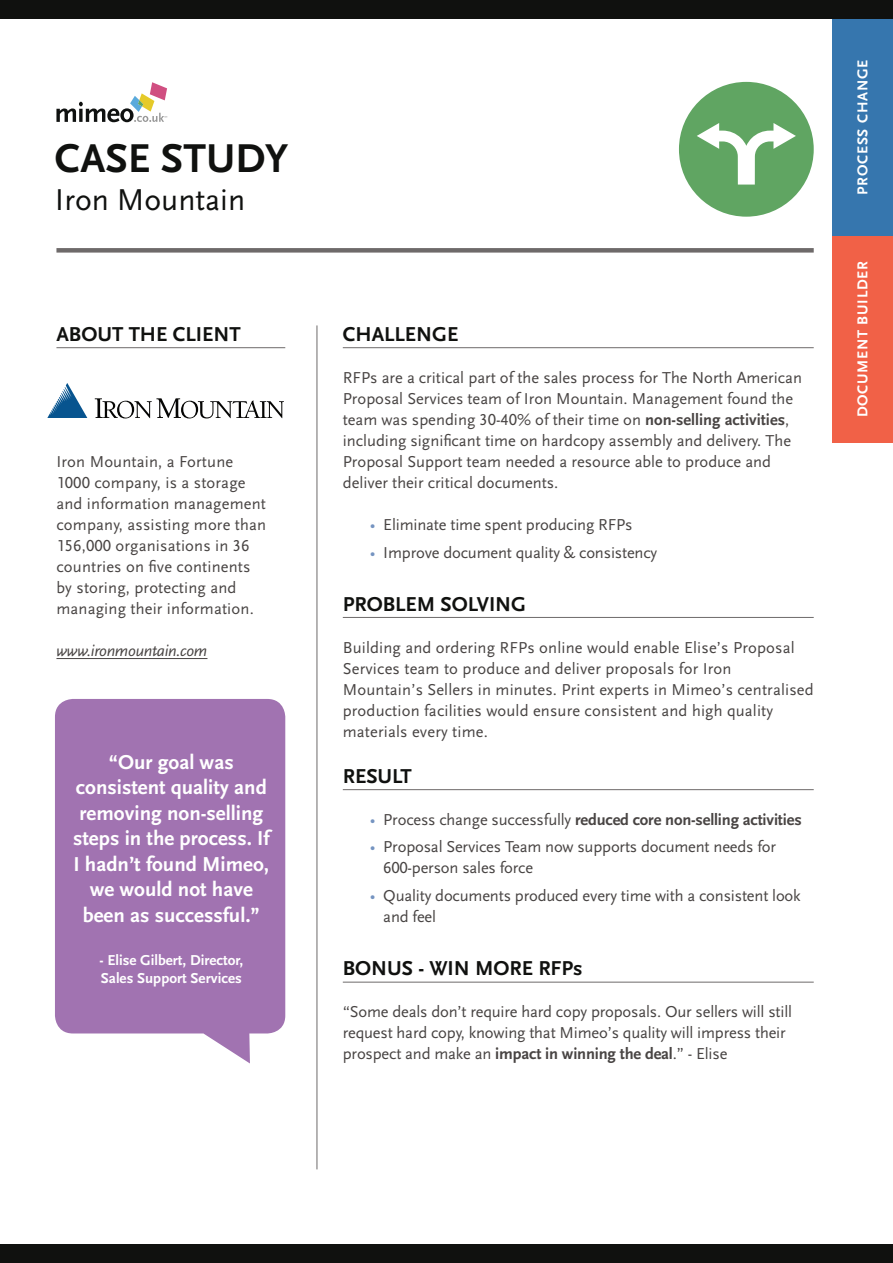
<style>
.page{position:relative;width:893px;height:1263px;background:#fff}
.page>*{position:absolute;margin:0;border:0;box-sizing:border-box;transform-origin:0 0}
.Case_Study_title{font:700 42px "Scala Sans LF";color:#10110f}
.Case_Study_-_Company{font:31.5px "Scala Sans LF";color:#10110f}
.Quote_text{font:700 21px/25.5px "Scala Sans LF";color:#fff;text-align:center}
.Body_Header{font:700 21px "Scala Sans LF";color:#10110f}
.Body_Text{font:16.5px/21px "Scala Sans LF";color:#484443}
.t1{font:700 16.5px "Scala Sans LF";letter-spacing:-.01em;color:#484443}
.Body_Text-2{font:italic 16.5px "Scala Sans LF";letter-spacing:-.02em;color:#484443}
.Quote_Person{font:700 15px/18px "Scala Sans LF";color:#fff}
.Tab_Text{font:700 15px "Scala Sans LF";letter-spacing:.05em;color:#fff}
.s1{font-weight:700}
.s2{color:#7594c1}
.s3{font-weight:400;color:#7594c1}
.s4{font-weight:400}
</style>
<div class="page">
<div style="left:832px;top:236px;width:61px;height:207px;background:#f16147"></div>
<div style="left:56px;top:248px;width:758px;height:5px;background:#6e6a6a"></div>
<hr style="left:317px;top:325px;width:1px;height:844px;background:#6e6a6a">
<hr style="left:343px;top:347px;width:471px;height:1px;background:#6e6a6a">
<hr style="left:343px;top:617px;width:471px;height:1px;background:#6e6a6a">
<hr style="left:343px;top:789px;width:471px;height:1px;background:#6e6a6a">
<hr style="left:343px;top:982px;width:471px;height:1px;background:#6e6a6a">
<hr style="left:56px;top:347px;width:229px;height:1px;background:#6e6a6a">
<hr style="left:56px;top:658px;width:151px;height:1px;background:#484443">
<svg style="left:55px;top:699px;width:230px;height:364px;background:#a87db6"></svg>
<div style="left:679px;top:82px;width:135px;height:135px;background:#60a562;border-radius:50%"></div>
<svg style="left:697px;top:123px;width:99px;height:62px"></svg>
<svg style="left:95px;top:398px;width:189px;height:20px"></svg>
<svg style="left:47px;top:383px;width:40px;height:35px"></svg>
<div style="left:832px;top:19px;width:61px;height:217px;background:#3676ae"></div>
<div style="left:0;top:0;width:893px;height:19px;background:#10110f"></div>
<div style="left:0;top:1244px;width:893px;height:19px;background:#10110f"></div>
<svg style="left:56px;top:82px;width:111px;height:40px"></svg>
<p class="Case_Study_title" style="left:55px;top:133px;width:235px">CASE STUDY</p>
<p class="Case_Study_-_Company" style="left:55px;top:181px;width:192px">Iron Mountain</p>
<p class="Body_Header" style="left:56px;top:321px;width:186px">ABOUT THE CLIENT</p>
<p class="Body_Text" style="left:56px;top:451px;width:211px">Iron Mountain, a Fortune<br>1000 company, is a storage and information management company, assisting more than<br>156,000 organisations in 36 countries on five continents by storing, protecting and managing their information.</p>
<p class="Body_Text-2" style="left:56px;top:641px;width:153px">www.ironmountain.com</p>
<p class="Quote_text" style="left:73px;top:749px;width:198px">“Our goal was consistent quality and removing non-selling steps in the process. If<br>I hadn’t found Mimeo, we would not have been as successful.”</p>
<p class="Quote_Person" style="left:99px;top:951px;width:145px">- Elise Gilbert, Director,<br>Sales Support Services</p>
<p class="Body_Header" style="left:343px;top:321px;width:117px">CHALLENGE</p>
<p class="Body_Text" style="left:343px;top:367px;width:461px">RFPs are a critical part of the sales process for The North American Proposal Services team of Iron Mountain. Management found the team was spending 30-40% of their time on <span class="s1">non-selling activities</span>, including significant time on hardcopy assembly and delivery. The Proposal Support team needed a resource able to produce and deliver their critical documents.</p>
<p class="Body_Text" style="left:370px;top:514px;width:264px"><span class="s2">•</span> Eliminate time spent producing RFPs</p>
<p class="Body_Text" style="left:370px;top:542px;width:289px"><span class="s2">•</span> Improve document quality &amp; consistency</p>
<p class="Body_Header" style="left:343px;top:591px;width:185px">PROBLEM SOLVING</p>
<p class="Body_Text" style="left:343px;top:637px;width:472px">Building and ordering RFPs online would enable Elise’s Proposal Services team to produce and deliver proposals for Iron Mountain’s Sellers in minutes. Print experts in Mimeo’s centralised production facilities would ensure consistent and high quality materials every time.</p>
<p class="Body_Header" style="left:343px;top:763px;width:71px">RESULT</p>
<p class="t1" style="left:370px;top:809px;width:433px"><span class="s3">•</span> <span class="s4">Process change successfully</span> reduced core non-selling activities</p>
<p class="Body_Text" style="left:383px;top:837px;width:394px;text-indent:-14px"><span class="s2">•</span> Proposal Services Team now supports document needs for<br>600-person sales force</p>
<p class="Body_Text" style="left:383px;top:885px;width:419px;text-indent:-14px"><span class="s2">•</span> Quality documents produced every time with a consistent look and feel</p>
<p class="Body_Header" style="left:343px;top:956px;width:241px">BONUS - WIN MORE RFPs</p>
<p class="Body_Text" style="left:343px;top:1001px;width:451px">“Some deals don’t require hard copy proposals. Our sellers will still request hard copy, knowing that Mimeo’s quality will impress their prospect and make an <span class="s1">impact in winning the deal</span>.” - Elise</p>
<p class="Tab_Text" style="left:853px;top:195px;width:136px;rotate:-90deg">PROCESS CHANGE</p>
<p class="Tab_Text" style="left:853px;top:417px;width:158px;rotate:-90deg">DOCUMENT BUILDER</p>
</div>
